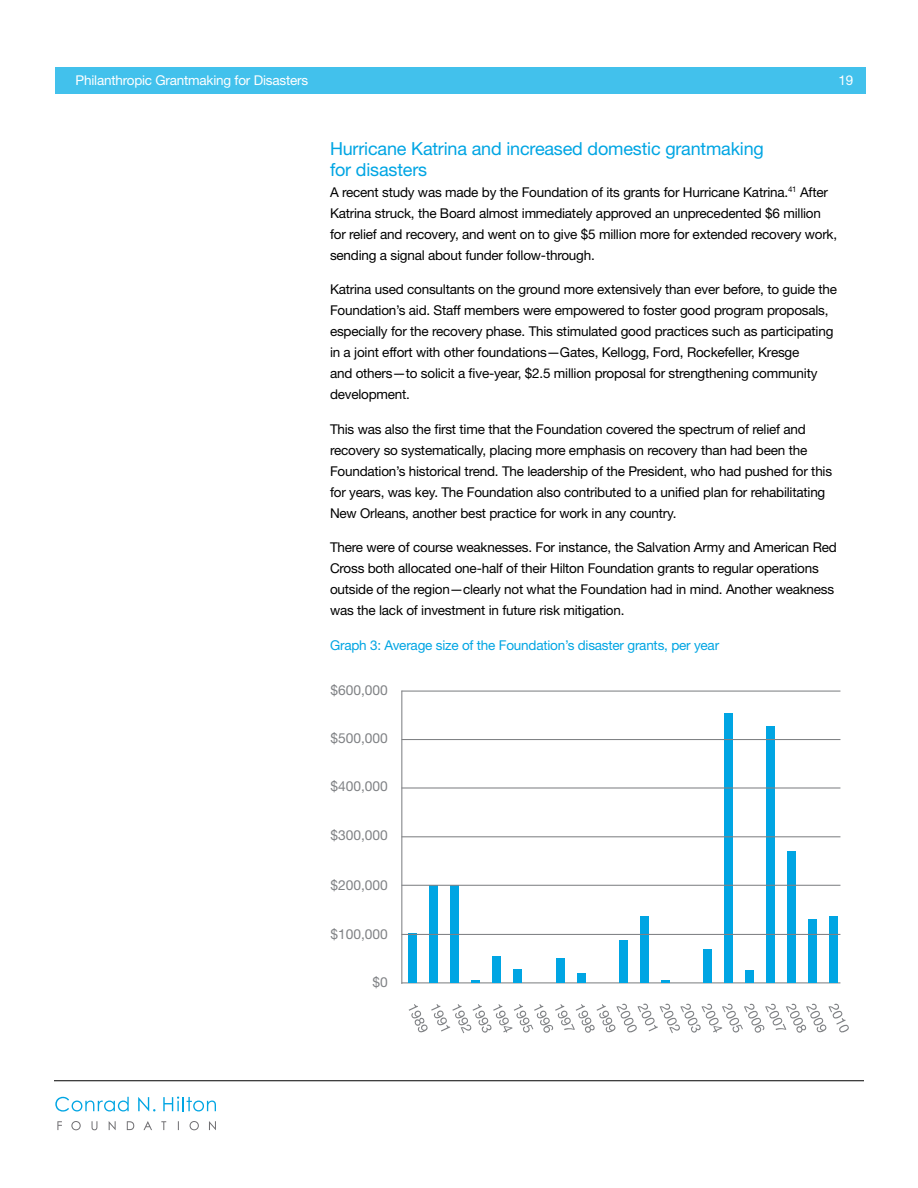
<style>
.page{position:relative;width:918px;height:1188px;background:#fff}
.page>*{position:absolute;margin:0;border:0;box-sizing:border-box;transform-origin:0 0}
.t1{font:18px/21px "Helvetica Neue LT Std";letter-spacing:-.01em;color:#00a5e3}
.t2{font:13.8px "Helvetica Neue LT Std";color:#808285}
.t3{font:13.5px/21px "Helvetica Neue LT Std";letter-spacing:-.015em;color:#000}
.t4{font:13.5px "Helvetica Neue LT Std";letter-spacing:-.015em;color:#00a5e3}
.t5{font:13.5px "Helvetica Neue LT Std";letter-spacing:-.015em;color:#fff}
</style>
<div class="page">
<svg style="left:55px;top:1097px;width:74px;height:15px"></svg>
<svg style="left:138px;top:1097px;width:17px;height:14px"></svg>
<svg style="left:163px;top:1097px;width:53px;height:14px"></svg>
<svg style="left:57px;top:1121px;width:5px;height:9px"></svg>
<svg style="left:71px;top:1121px;width:10px;height:9px"></svg>
<svg style="left:92px;top:1121px;width:5px;height:9px"></svg>
<svg style="left:109px;top:1121px;width:7px;height:9px"></svg>
<svg style="left:127px;top:1121px;width:7px;height:9px"></svg>
<svg style="left:144px;top:1121px;width:8px;height:9px"></svg>
<svg style="left:161px;top:1121px;width:5px;height:9px"></svg>
<svg style="left:190px;top:1121px;width:9px;height:9px"></svg>
<svg style="left:209px;top:1121px;width:7px;height:9px"></svg>
<hr style="left:54px;top:1080px;width:810px;height:1px;background:#000">
<div style="left:55px;top:68px;width:810px;height:26px;background:#42c1ec"></div>
<hr style="left:402px;top:982px;width:438px;height:1px;background:#808285">
<div style="left:408px;top:933px;width:9px;height:50px;background:#00a5e3"></div>
<div style="left:429px;top:886px;width:9px;height:97px;background:#00a5e3"></div>
<div style="left:450px;top:886px;width:9px;height:97px;background:#00a5e3"></div>
<svg style="left:471px;top:980px;width:9px;height:3px"></svg>
<div style="left:492px;top:956px;width:9px;height:27px;background:#00a5e3"></div>
<div style="left:513px;top:970px;width:9px;height:13px;background:#00a5e3"></div>
<div style="left:556px;top:958px;width:9px;height:25px;background:#00a5e3"></div>
<div style="left:577px;top:974px;width:8px;height:9px;background:#00a5e3"></div>
<div style="left:619px;top:940px;width:9px;height:43px;background:#00a5e3"></div>
<div style="left:640px;top:916px;width:9px;height:67px;background:#00a5e3"></div>
<svg style="left:661px;top:980px;width:9px;height:3px"></svg>
<div style="left:703px;top:949px;width:9px;height:34px;background:#00a5e3"></div>
<div style="left:745px;top:970px;width:9px;height:13px;background:#00a5e3"></div>
<div style="left:788px;top:851px;width:8px;height:132px;background:#00a5e3"></div>
<div style="left:808px;top:919px;width:9px;height:64px;background:#00a5e3"></div>
<div style="left:829px;top:916px;width:9px;height:67px;background:#00a5e3"></div>
<div style="left:766px;top:726px;width:9px;height:257px;background:#00a5e3"></div>
<div style="left:724px;top:713px;width:9px;height:270px;background:#00a5e3"></div>
<svg style="left:409px;top:1003px;width:440px;height:30px"></svg>
<hr style="left:401px;top:691px;width:1px;height:293px;background:#808285">
<hr style="left:402px;top:934px;width:438px;height:1px;background:#808285">
<hr style="left:402px;top:885px;width:438px;height:1px;background:#808285">
<hr style="left:402px;top:836px;width:438px;height:1px;background:#808285">
<hr style="left:402px;top:787px;width:438px;height:2px;background:#808285">
<hr style="left:402px;top:739px;width:438px;height:1px;background:#808285">
<hr style="left:402px;top:691px;width:438px;height:1px;background:#808285">
<p class="t5" style="left:76px;top:72px;width:234px">Philanthropic Grantmaking for Disasters</p>
<p class="t5" style="left:839px;top:72px;width:16px">19</p>
<h1 class="t1" style="left:330px;top:137px;width:435px">Hurricane Katrina and increased domestic grantmaking for disasters</h1>
<p class="t3" style="left:330px;top:181px;width:509px">A recent study was made by the Foundation of its grants for Hurricane Katrina.<sup>41</sup> After Katrina struck, the Board almost immediately approved an unprecedented $6 million for relief and recovery, and went on to give $5 million more for extended recovery work, sending a signal about funder follow-through.</p>
<p class="t3" style="left:330px;top:279px;width:509px">Katrina used consultants on the ground more extensively than ever before, to guide the Foundation’s aid. Staff members were empowered to foster good program proposals, especially for the recovery phase. This stimulated good practices such as participating in a joint effort with other foundations—Gates, Kellogg, Ford, Rockefeller, Kresge<br>and others—to solicit a five-year, $2.5 million proposal for strengthening community development.</p>
<p class="t3" style="left:330px;top:418px;width:504px">This was also the first time that the Foundation covered the spectrum of relief and recovery so systematically, placing more emphasis on recovery than had been the Foundation’s historical trend. The leadership of the President, who had pushed for this for years, was key. The Foundation also contributed to a unified plan for rehabilitating New Orleans, another best practice for work in any country.</p>
<p class="t3" style="left:330px;top:537px;width:508px">There were of course weaknesses. For instance, the Salvation Army and American Red Cross both allocated one-half of their Hilton Foundation grants to regular operations outside of the region—clearly not what the Foundation had in mind. Another weakness was the lack of investment in future risk mitigation.</p>
<p class="t4" style="left:330px;top:637px;width:391px">Graph 3: Average size of the Foundation’s disaster grants, per year</p>
<p class="t2" style="left:330px;top:682px;width:59px">$600,000</p>
<p class="t2" style="left:330px;top:730px;width:59px">$500,000</p>
<p class="t2" style="left:330px;top:778px;width:59px">$400,000</p>
<p class="t2" style="left:330px;top:827px;width:59px">$300,000</p>
<p class="t2" style="left:330px;top:877px;width:59px">$200,000</p>
<p class="t2" style="left:330px;top:926px;width:59px">$100,000</p>
<p class="t2" style="left:373px;top:974px;width:17px">$0</p>
</div>
